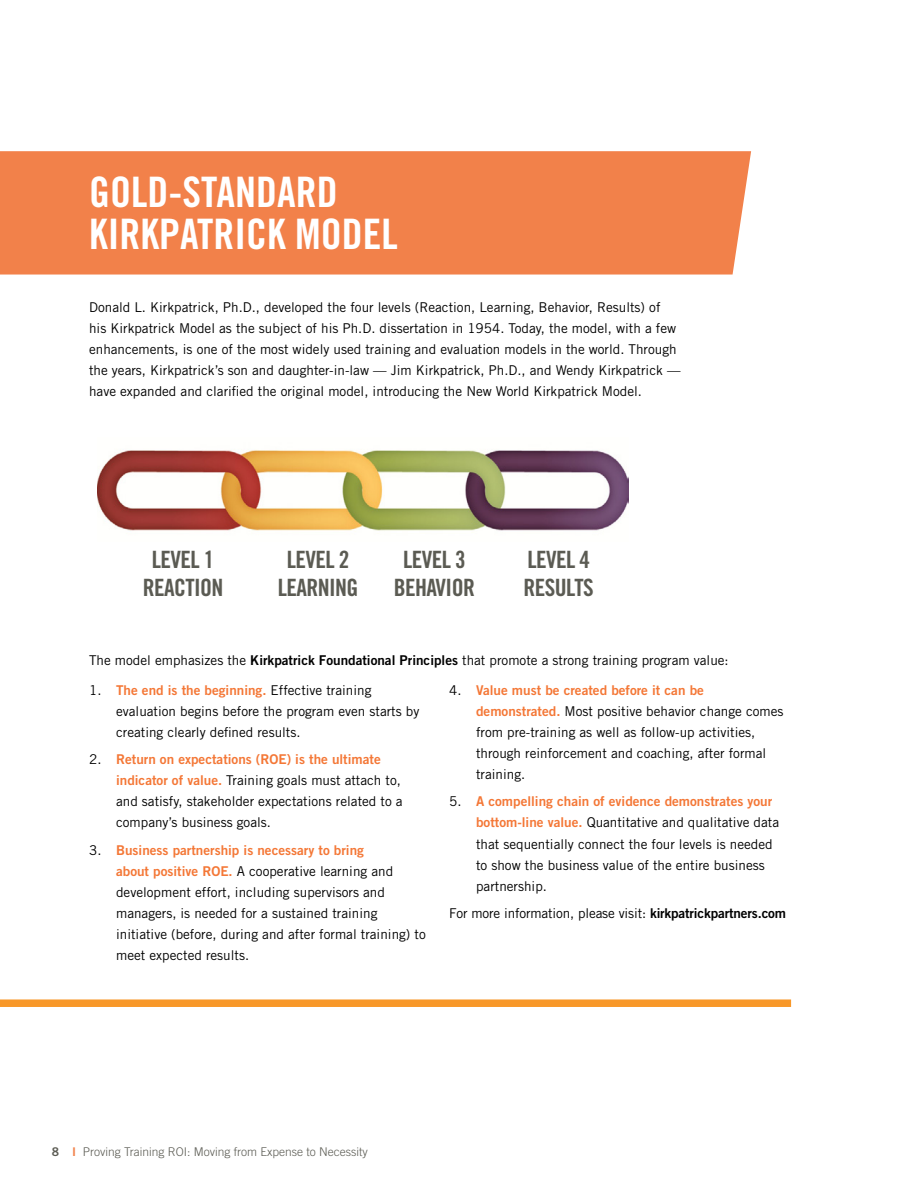
<style>
.page{position:relative;width:918px;height:1188px;background:#fff}
.page>*{position:absolute;margin:0;border:0;box-sizing:border-box;transform-origin:0 0}
.t1{font:42px/42px "Trade Gothic LT Std Bd Cn 20";color:#fff}
.t2{font:23.85px/28.7px "Trade Gothic LT Std Bd Cn 20";letter-spacing:-.025em;color:#5b5b53;text-align:center}
.t3{font:13.5px/21px "Trade Gothic LT Std";color:#000}
.t4{font:13.5px "Trade Gothic LT Std Bd 2";color:#f47736}
.t5{font:300 12px "Trade Gothic LT Std";color:#5b5b53}
.s1{font-family:"Trade Gothic LT Std Bd 2"}
.s2{font-family:"Trade Gothic LT Std";color:#000}
.s3{font-family:"Trade Gothic LT Std Bd 2";color:#f47736}
.s4{font-family:"Trade Gothic LT Std Bd 2";font-weight:400}
.s5{font-family:"Trade Gothic LT Std Bd 2";font-weight:400;color:#f2814a}
</style>
<div class="page">
<div style="left:0;top:151px;width:751px;height:124px;background:#f2814a"></div>
<div style="left:0;top:999px;width:791px;height:8px;background:#f89829"></div>
<img style="left:97px;top:450px;width:532px;height:81px">
<h1 class="t1" style="left:89px;top:171px;width:310px">GOLD-STANDARD<br>KIRKPATRICK MODEL</h1>
<p class="t3" style="left:89px;top:297px;width:593px">Donald L. Kirkpatrick, Ph.D., developed the four levels (Reaction, Learning, Behavior, Results) of his Kirkpatrick Model as the subject of his Ph.D. dissertation in 1954. Today, the model, with a few enhancements, is one of the most widely used training and evaluation models in the world. Through the years, Kirkpatrick’s son and daughter-in-law — Jim Kirkpatrick, Ph.D., and Wendy Kirkpatrick — have expanded and clarified the original model, introducing the New World Kirkpatrick Model.</p>
<h2 class="t2" style="left:143px;top:545px;width:82px">LEVEL 1<br>REACTION</h2>
<h2 class="t2" style="left:278px;top:545px;width:82px">LEVEL 2<br>LEARNING</h2>
<h2 class="t2" style="left:394px;top:545px;width:83px">LEVEL 3<br>BEHAVIOR</h2>
<h2 class="t2" style="left:524px;top:545px;width:72px;text-align:left">LEVEL 4<br>RESULTS</h2>
<p class="t3" style="left:89px;top:649px;width:641px">The model emphasizes the <span class="s1">Kirkpatrick Foundational Principles</span> that promote a strong training program value:</p>
<p class="t4" style="left:89px;top:681px;width:284px"><span class="s2">1.</span> The end is the beginning. <span class="s2">Effective training</span></p>
<p class="t3" style="left:116px;top:700px;width:305px">evaluation begins before the program even starts by creating clearly defined results.</p>
<p class="t4" style="left:89px;top:751px;width:293px"><span class="s2">2.</span> Return on expectations (ROE) is the ultimate</p>
<p class="t3" style="left:116px;top:770px;width:288px"><span class="s3">indicator of value.</span> Training goals must attach to, and satisfy, stakeholder expectations related to a company’s business goals.</p>
<p class="t4" style="left:89px;top:842px;width:276px"><span class="s2">3.</span> Business partnership is necessary to bring</p>
<p class="t3" style="left:116px;top:861px;width:311px"><span class="s3">about positive ROE.</span> A cooperative learning and development effort, including supervisors and managers, is needed for a sustained training initiative (before, during and after formal training) to meet expected results.</p>
<p class="t4" style="left:449px;top:682px;width:256px"><span class="s2">4.</span> Value must be created before it can be</p>
<p class="t3" style="left:476px;top:700px;width:309px"><span class="s3">demonstrated.</span> Most positive behavior change comes from pre-training as well as follow-up activities, through reinforcement and coaching, after formal training.</p>
<p class="t4" style="left:449px;top:793px;width:325px"><span class="s2">5.</span> A compelling chain of evidence demonstrates your</p>
<p class="t3" style="left:476px;top:812px;width:304px"><span class="s3">bottom-line value.</span> Quantitative and qualitative data that sequentially connect the four levels is needed to show the business value of the entire business partnership.</p>
<p class="t3" style="left:449px;top:903px;width:339px">For more information, please visit: <span class="s1">kirkpatrickpartners.com</span></p>
<p class="t5" style="left:52px;top:1145px;width:317px"><span class="s4">8</span> <span class="s5">I</span> Proving Training ROI: Moving from Expense to Necessity</p>
</div>
